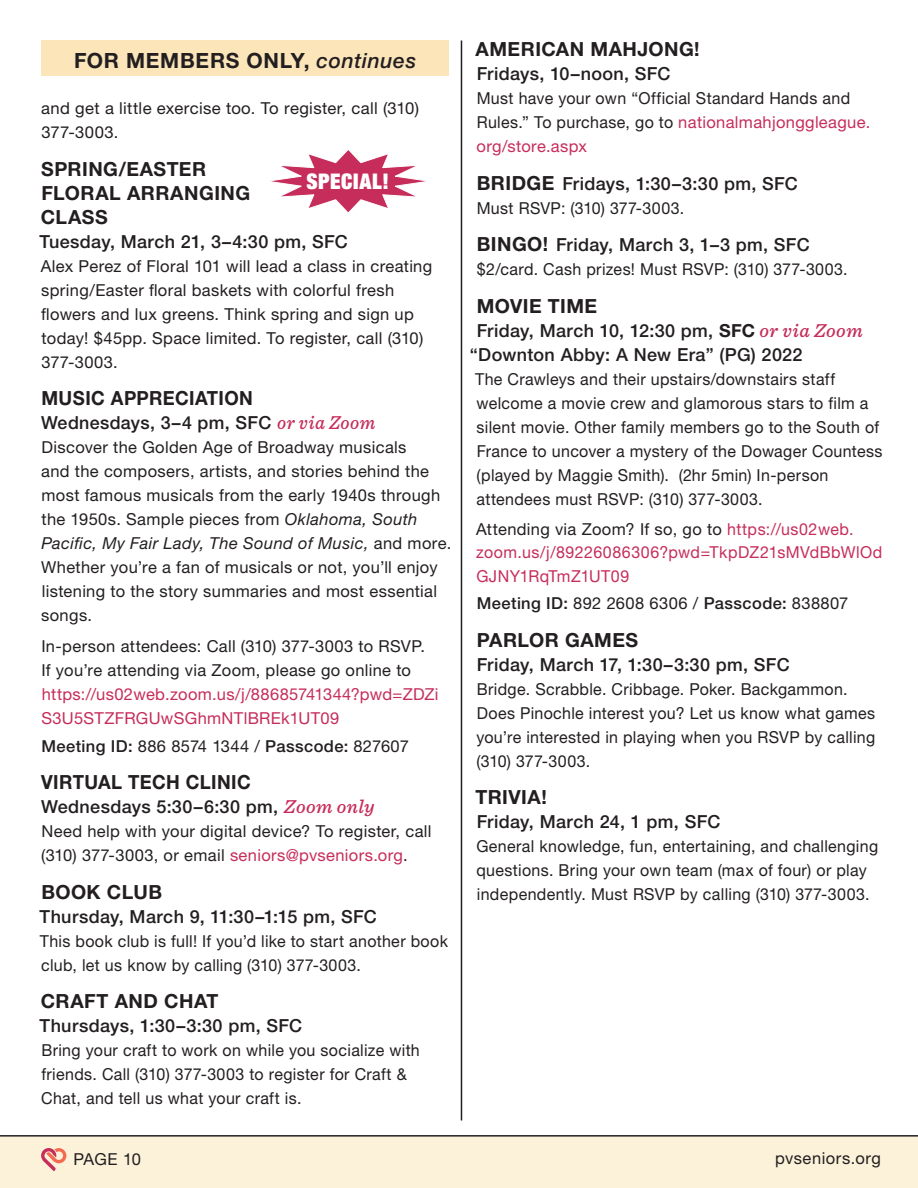
<style>
.page{position:relative;width:918px;height:1188px;background:#fff}
.page>*{position:absolute;margin:0;border:0;box-sizing:border-box;transform-origin:0 0}
.Bulleted_no_indent{font:900 condensed 21.6px "Helvetica Neue LT Std";letter-spacing:.03em;color:#fff}
.t1{font:700 21px "Helvetica Neue LT Std";letter-spacing:.035em;color:#231f20}
.Class_day___time{font:700 19.5px/24px "Helvetica Neue LT Std";letter-spacing:.025em;color:#231f20}
.Class_day___time-2{font:700 19.5px "Helvetica Neue LT Std";letter-spacing:.025em;color:#231f20;scale:.95 1}
.Class_day___time-3{font:500 18px "Helvetica Neue LT Std";letter-spacing:.02em;color:#231f20}
.t2{font:16.5px/24px "Helvetica Neue LT Std";letter-spacing:.02em;color:#231f20}
.t3{font:16.5px/22.5px "Helvetica Neue LT Std";letter-spacing:.02em;color:#c62d5a}
.t4{font:500 16.5px "Helvetica Neue LT Std";letter-spacing:.025em;color:#231f20}
.s1{font-weight:500;font-style:italic}
.s2{font-family:"Sentinel";font-style:italic;font-size:19.5px;color:#c62d5a}
.s3{font-style:italic}
.s4{font-weight:400}
.s5{color:#c62d5a}
.s6{font-weight:700;font-size:19.5px}
.s7{font-weight:700}
.s8{color:#231f20}
</style>
<div class="page">
<div style="left:41px;top:40px;width:408px;height:36px;background:#fbe5b9"></div>
<svg style="left:270px;top:150px;width:157px;height:62px"></svg>
<div style="left:0;top:1137px;width:918px;height:51px;background:#fcf2da"></div>
<hr style="left:461px;top:40px;width:1px;height:1080px;background:#231f20">
<hr style="left:0;top:1135px;width:918px;height:2px;background:#231f20">
<svg style="left:41px;top:1148px;width:25px;height:23px"></svg>
<p class="t1" style="left:74px;top:47px;width:344px">FOR MEMBERS ONLY, <span class="s1">continues</span></p>
<p class="t2" style="left:41px;top:96px;width:379px">and get a little exercise too. To register, call (310)<br>377-3003.</p>
<p class="Class_day___time" style="left:41px;top:157px;width:211px">SPRING/EASTER<br>FLORAL ARRANGING<br>CLASS</p>
<p class="Class_day___time-3" style="left:40px;top:231px;width:310px">Tuesday, March 21, 3–4:30 pm, SFC</p>
<p class="t2" style="left:41px;top:254px;width:393px">Alex Perez of Floral 101 will lead a class in creating spring/Easter floral baskets with colorful fresh flowers and lux greens. Think spring and sign up today! $45pp. Space limited. To register, call (310)<br>377-3003.</p>
<p class="Class_day___time-2" style="left:41px;top:386px;width:224px">MUSIC APPRECIATION</p>
<p class="Class_day___time-3" style="left:41px;top:412px;width:336px">Wednesdays, 3–4 pm, SFC <span class="s2">or via Zoom</span></p>
<p class="t2" style="left:41px;top:435px;width:412px">Discover the Golden Age of Broadway musicals<br>and the composers, artists, and stories behind the most famous musicals from the early 1940s through the 1950s. Sample pieces from <span class="s3">Oklahoma, South Pacific, My Fair Lady, The Sound of Music,</span> and more.<br>Whether you’re a fan of musicals or not, you’ll enjoy listening to the story summaries and most essential songs.</p>
<p class="t2" style="left:41px;top:634px;width:385px">In-person attendees: Call (310) 377-3003 to RSVP.<br>If you’re attending via Zoom, please go online to</p>
<p class="t3" style="left:41px;top:682px;width:399px;line-height:24px">https://us02web.zoom.us/j/88685741344?pwd=ZDZi<br>S3U5STZFRGUwSGhmNTlBREk1UT09</p>
<p class="t4" style="left:42px;top:736px;width:369px">Meeting ID: <span class="s4">886 8574 1344 /</span> Passcode: <span class="s4">827607</span></p>
<p class="Class_day___time-2" style="left:41px;top:770px;width:222px">VIRTUAL TECH CLINIC</p>
<p class="Class_day___time-3" style="left:41px;top:796px;width:335px">Wednesdays 5:30–6:30 pm, <span class="s2">Zoom only</span></p>
<p class="t2" style="left:41px;top:819px;width:392px">Need help with your digital device? To register, call (310) 377-3003, or email <span class="s5">seniors@pvseniors.org</span>.</p>
<p class="Class_day___time" style="left:41px;top:879px;width:122px">BOOK CLUB</p>
<p class="Class_day___time-3" style="left:40px;top:905px;width:339px">Thursday, March 9, 11:30–1:15 pm, SFC</p>
<p class="t2" style="left:40px;top:928px;width:410px">This book club is full! If you’d like to start another book club, let us know by calling (310) 377-3003.</p>
<p class="Class_day___time" style="left:41px;top:989px;width:179px">CRAFT AND CHAT</p>
<p class="Class_day___time-3" style="left:40px;top:1015px;width:264px">Thursdays, 1:30–3:30 pm, SFC</p>
<p class="t2" style="left:41px;top:1038px;width:380px">Bring your craft to work on while you socialize with friends. Call (310) 377-3003 to register for Craft &amp;<br>Chat, and tell us what your craft is.</p>
<p class="Bulleted_no_indent" style="left:306px;top:167px;width:84px">SPECIAL!</p>
<p class="Class_day___time" style="left:476px;top:37px;width:226px">AMERICAN MAHJONG!</p>
<p class="Class_day___time-3" style="left:477px;top:63px;width:195px">Fridays, 10–noon, SFC</p>
<p class="t2" style="left:477px;top:86px;width:395px">Must have your own “Official Standard Hands and<br>Rules.” To purchase, go to <span class="s5">nationalmahjonggleague. org/store.aspx</span></p>
<p class="Class_day___time-3" style="left:477px;top:172px;width:323px"><span class="s6">BRIDGE</span> Fridays, 1:30–3:30 pm, SFC</p>
<p class="t2" style="left:477px;top:195px;width:209px">Must RSVP: (310) 377-3003.</p>
<p class="Class_day___time-3" style="left:477px;top:234px;width:334px"><span class="s6">BINGO!</span> Friday, March 3, 1–3 pm, SFC</p>
<p class="t2" style="left:477px;top:257px;width:372px">$2/card. Cash prizes! Must RSVP: (310) 377-3003.</p>
<p class="Class_day___time" style="left:477px;top:293px;width:122px">MOVIE TIME</p>
<p class="Class_day___time-3" style="left:477px;top:319px;width:388px">Friday, March 10, 12:30 pm, <span class="s7">SFC</span> <span class="s2">or via Zoom</span></p>
<p class="Class_day___time-3" style="left:470px;top:343px;width:334px">“Downton Abby: A New Era” (PG) 2022</p>
<p class="t2" style="left:475px;top:366px;width:409px">The Crawleys and their upstairs/downstairs staff welcome a movie crew and glamorous stars to film a silent movie. Other family members go to the South of France to uncover a mystery of the Dowager Countess (played by Maggie Smith). (2hr 5min) In-person attendees must RSVP: (310) 377-3003.</p>
<p class="t3" style="left:476px;top:518px;width:408px"><span class="s8">Attending via Zoom? If so, go to</span> https://us02web. zoom.us/j/89226086306?pwd=TkpDZ21sMVdBbWlOd</p>
<p class="t3" style="left:476px;top:564px;width:154px">GJNY1RqTmZ1UT09</p>
<p class="t4" style="left:477px;top:593px;width:373px">Meeting ID: <span class="s4">892 2608 6306 /</span> Passcode: <span class="s4">838807</span></p>
<p class="Class_day___time" style="left:477px;top:627px;width:163px">PARLOR GAMES</p>
<p class="Class_day___time-3" style="left:477px;top:654px;width:314px">Friday, March 17, 1:30–3:30 pm, SFC</p>
<p class="t2" style="left:476px;top:676px;width:400px">Bridge. Scrabble. Cribbage. Poker. Backgammon.<br>Does Pinochle interest you? Let us know what games you’re interested in playing when you RSVP by calling (310) 377-3003.</p>
<p class="Class_day___time" style="left:475px;top:785px;width:73px">TRIVIA!</p>
<p class="Class_day___time-3" style="left:477px;top:811px;width:245px">Friday, March 24, 1 pm, SFC</p>
<p class="t2" style="left:476px;top:834px;width:403px">General knowledge, fun, entertaining, and challenging questions. Bring your own team (max of four) or play independently. Must RSVP by calling (310) 377-3003.</p>
<p class="t2" style="left:73px;top:1147px;width:69px">PAGE 10</p>
<p class="t2" style="left:775px;top:1145px;width:107px">pvseniors.org</p>
</div>
